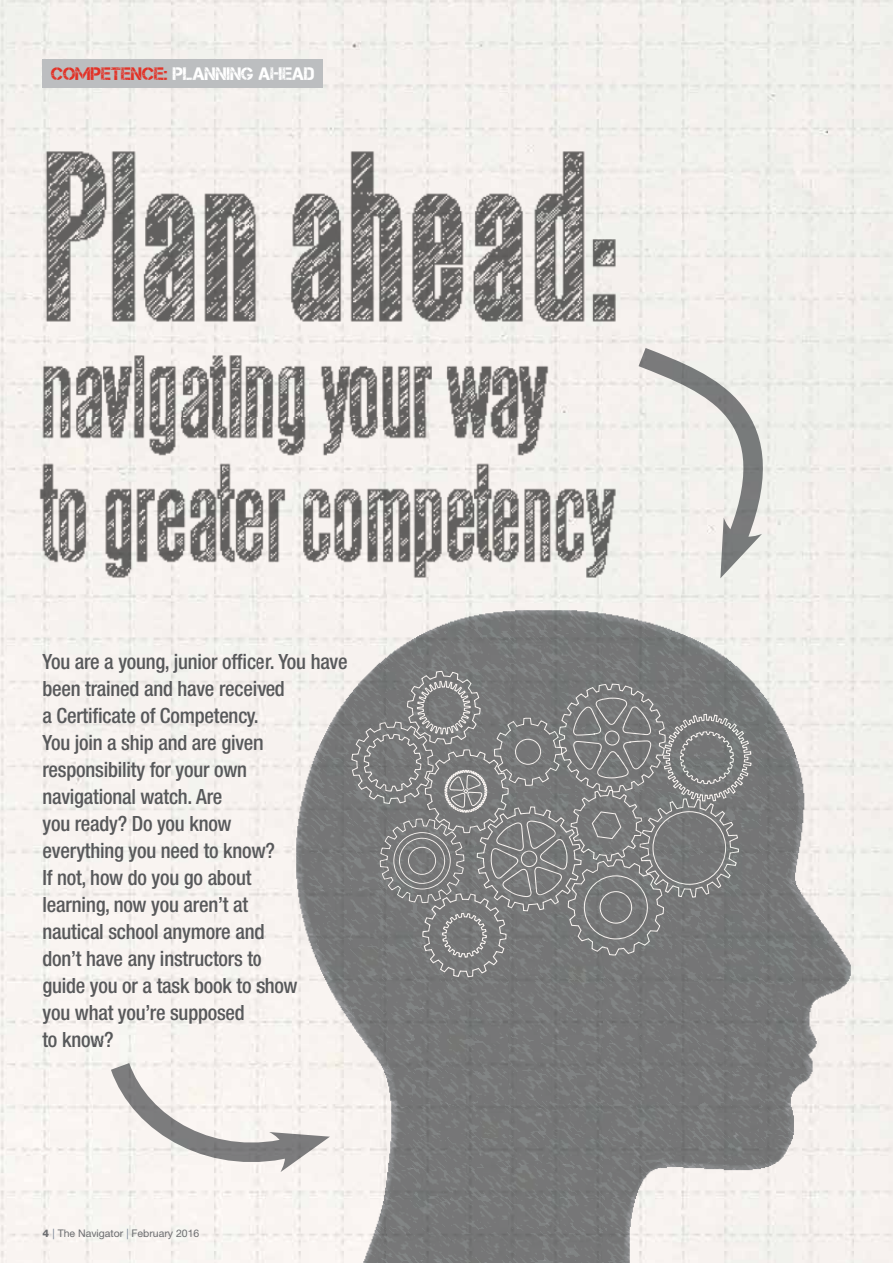
<style>
.page{position:relative;width:893px;height:1263px;background:#fff}
.page>*{position:absolute;margin:0;border:0;box-sizing:border-box;transform-origin:0 0}
.t1{font:500 condensed 21px/27px "Helvetica Neue LT Std";letter-spacing:-.01em;color:#58595b}
.t2{font:18px "Captureit";color:#fff}
.t3{font:10.5px "Helvetica Neue LT Std";color:#6d6e71}
.s1{color:#e23126}
.s2{font-weight:800}
.s3{color:#727e91}
</style>
<div class="page">
<img style="left:0;top:0;width:893px;height:1263px">
<div style="left:43px;top:60px;width:280px;height:28px;background:#bcbec0"></div>
<img style="left:0;top:95px;width:670px;height:537px">
<img style="left:260px;top:573px;width:628px;height:690px">
<svg style="left:351px;top:671px;width:401px;height:306px"></svg>
<svg style="left:637px;top:346px;width:127px;height:232px"></svg>
<svg style="left:95px;top:1057px;width:235px;height:115px"></svg>
<p class="t2" style="left:51px;top:64px;width:265px"><span class="s1">COMPETENCE:</span> PLANNING AHEAD</p>
<p class="t1" style="left:42px;top:647px;width:307px">You are a young, junior officer. You have been trained and have received<br>a Certificate of Competency.<br>You join a ship and are given responsibility for your own<br>navigational watch. Are<br>you ready? Do you know<br>everything you need to know?<br>If not, how do you go about<br>learning, now you aren’t at<br>nautical school anymore and<br>don’t have any instructors to<br>guide you or a task book to show<br>you what you’re supposed<br>to know?</p>
<p class="t3" style="left:43px;top:1227px;width:158px"><span class="s2">4</span> <span class="s3">|</span> The Navigator <span class="s3">|</span> February 2016</p>
</div>
